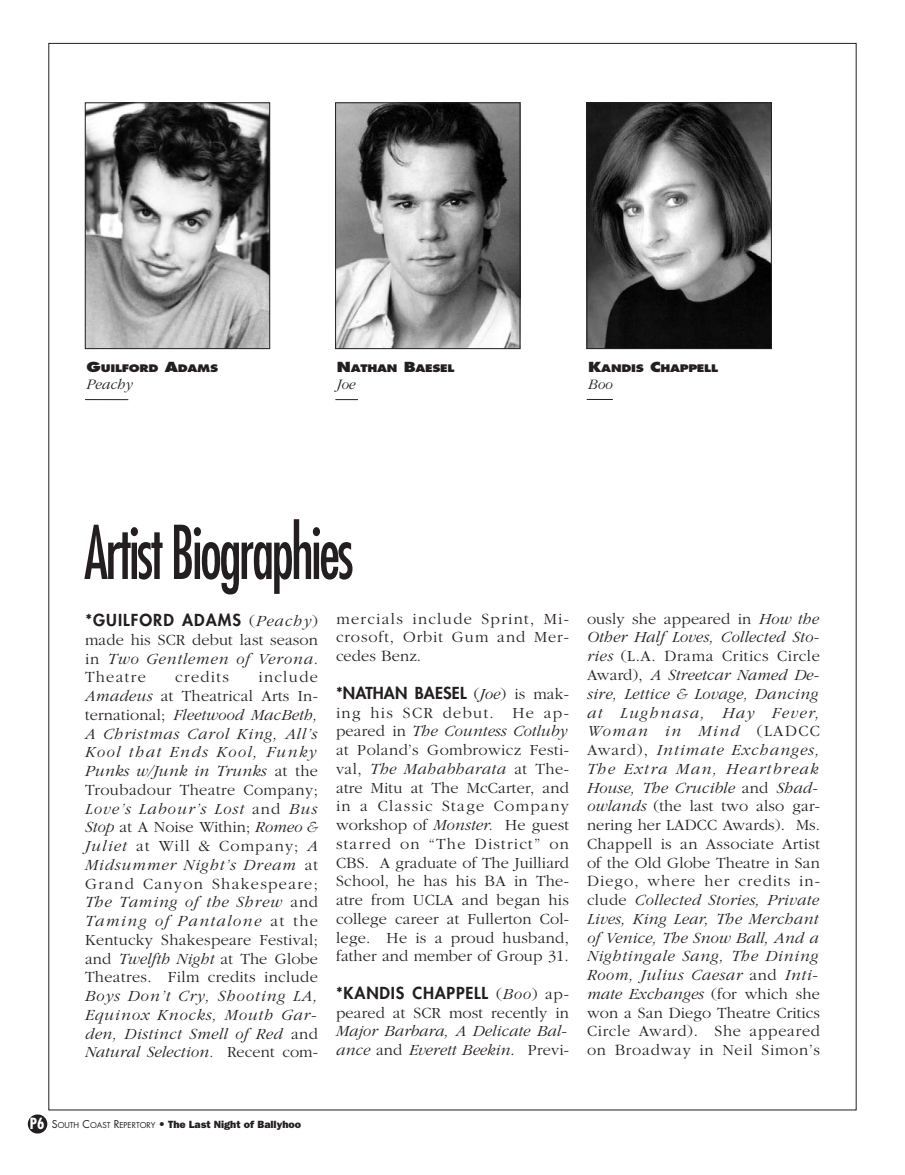
<style>
.page{position:relative;width:905px;height:1175px;background:#fff}
.page>*{position:absolute;margin:0;border:0;box-sizing:border-box;transform-origin:0 0}
.t1{font:condensed 72px "Futura";letter-spacing:-.04em;color:#231f20;scale:.8 1}
.t2{font:300 16.2px/18.8px "Garamond";letter-spacing:.015em;color:#231f20;text-align:justify}
.t3{font:italic 300 16.2px/18.8px "Garamond";letter-spacing:.02em;color:#231f20}
.t4{font:800 16.2px "Futura";letter-spacing:.05em;color:#231f20}
.t5{font:800 16.2px "Futura";letter-spacing:.01em;color:#231f20}
.t6{font:300 16.2px "Garamond";letter-spacing:.08em;color:#231f20}
.t7{font:italic 300 15px "Garamond";color:#231f20}
.t8{font:800 10.5px "Franklin Gothic";color:#231f20}
.t9{font:800 10.2px "Futura";letter-spacing:-.02em;color:#231f20;scale:1.2 1}
.s1{font-size:13.5px}
.s2{font-family:"Garamond";font-weight:300}
.s3{font-family:"Garamond";font-weight:300;font-style:italic}
.s4{font-style:italic}
.s5{font-style:normal}
.s6{font-family:"Futura";font-weight:700;font-stretch:condensed;font-size:15px;color:#fff}
.s7{font-family:"Futura";font-weight:400}
.s8{font-family:"Futura";font-weight:400;font-size:7.8px}
</style>
<div class="page">
<div style="left:28px;top:1114px;width:19px;height:19px;background:#231f20;border-radius:10px"></div>
<img style="left:337px;top:105px;width:181px;height:242px">
<div style="left:335px;top:103px;width:185px;height:246px;border:1px solid #231f20"></div>
<img style="left:588px;top:105px;width:181px;height:242px">
<div style="left:586px;top:103px;width:185px;height:246px;border:1px solid #231f20"></div>
<img style="left:87px;top:105px;width:181px;height:242px">
<div style="left:85px;top:103px;width:185px;height:246px;border:1px solid #231f20"></div>
<hr style="left:85px;top:399px;width:43px;height:1px;background:#231f20">
<svg style="left:586px;top:399px;width:26px;height:1px"></svg>
<svg style="left:335px;top:399px;width:23px;height:1px"></svg>
<p class="t9" style="left:87px;top:364px;width:111px"><span class="s1">G</span>UILFORD <span class="s1">A</span>DAMS</p>
<p class="t7" style="left:87px;top:378px;width:48px">Peachy</p>
<p class="t9" style="left:337px;top:364px;width:99px"><span class="s1">N</span>ATHAN <span class="s1">B</span>AESEL</p>
<p class="t7" style="left:337px;top:378px;width:20px">Joe</p>
<p class="t9" style="left:588px;top:364px;width:110px"><span class="s1">K</span>ANDIS <span class="s1">C</span>HAPPELL</p>
<p class="t7" style="left:588px;top:378px;width:26px">Boo</p>
<h1 class="t1" style="left:84px;top:519px;width:338px">Artist Biographies</h1>
<p class="t4" style="left:85px;top:612px;width:234px">*GUILFORD ADAMS <span class="s2">(</span><span class="s3">Peachy</span><span class="s2">)</span></p>
<p class="t2" style="left:85px;top:631px;width:234px">made his SCR debut last season in <span class="s4">Two Gentlemen of Verona</span>.<br>Theatre</p>
<p class="t2" style="left:85px;top:669px;width:234px;text-indent:173px">include <span class="s4">Amadeus</span> at Theatrical Arts In&shy;ternational; <span class="s4">Fleetwood MacBeth, A Christmas Carol King, All’s Kool that Ends Kool, Funky Punks w/Junk in Trunks</span> at the Troubadour Theatre Company; <span class="s4">Love’s Labour’s Lost</span> and <span class="s4">Bus Stop</span> at A Noise Within; <span class="s4">Romeo &amp; Juliet</span> at Will &amp; Company; <span class="s4">A Midsummer Night’s Dream</span> at Grand Canyon Shakespeare; <span class="s4">The Taming of the Shrew</span> and <span class="s4">Taming of Pantalone</span> at the Kentucky Shakespeare Festival; and <span class="s4">Twelfth Night</span> at The Globe Theatres. Film credits include</p>
<p class="t3" style="left:85px;top:988px;width:234px;text-align:justify">Boys Don’t Cry, Shooting LA, Equinox Knocks, Mouth Gar&shy;den, Distinct Smell of Red <span class="s5">and </span>Natural Selection. <span class="s5">Recent com-</span></p>
<p class="t6" style="left:175px;top:671px;width:55px">credits</p>
<p class="t2" style="left:336px;top:610px;width:234px">mercials include Sprint, Mi&shy;crosoft, Orbit Gum and Mer&shy;cedes Benz.</p>
<p class="t5" style="left:336px;top:685px;width:234px">*NATHAN BAESEL <span class="s2">(</span><span class="s3">Joe</span><span class="s2">) is mak-</span></p>
<p class="t2" style="left:336px;top:704px;width:234px">ing his SCR debut. He ap&shy;peared in <span class="s4">The Countess Cotluby </span>at Poland’s Gombrowicz Festi&shy;val, <span class="s4">The Mahabharata</span> at The&shy;atre Mitu at The McCarter, and in a Classic Stage Company workshop of <span class="s4">Monster.</span> He guest starred on “The District” on CBS. A graduate of The Juilliard School, he has his BA in The&shy;atre from UCLA and began his college career at Fullerton Col&shy;lege. He is a proud husband, father and member of Group 31.</p>
<p class="t4" style="left:336px;top:985px;width:234px">*KANDIS CHAPPELL <span class="s2">(</span><span class="s3">Boo</span><span class="s2">) ap-</span></p>
<p class="t2" style="left:336px;top:1004px;width:234px">peared at SCR most recently in</p>
<p class="t3" style="left:336px;top:1023px;width:234px">Major Barbara, A Delicate Bal&shy;ance <span class="s5">and</span> Everett Beekin<span class="s5">. Previ-</span></p>
<p class="t3" style="left:587px;top:610px;width:234px"><span class="s5">ously she appeared in</span> How the<br>Other Half Loves, Collected Sto&shy;ries <span class="s5">(L.A. Drama Critics Circle<br>Award),</span> A Streetcar Named De&shy;sire, Lettice &amp; Lovage, Dancing at Lughnasa, Hay Fever,<br>Woman in Mind <span class="s5">(LADCC<br>Award),</span> Intimate Exchanges,<br>The Extra Man, Heartbreak<br>House, The Crucible <span class="s5">and</span> Shad&shy;owlands <span class="s5">(the last two also gar&shy;nering her LADCC Awards). Ms.<br>Chappell is an Associate Artist of the Old Globe Theatre in San<br>Diego, where her credits in&shy;clude</span> Collected Stories, Private<br>Lives, King Lear, The Merchant of Venice, The Snow Ball, And a<br>Nightingale Sang, The Dining<br>Room, Julius Caesar <span class="s5">and</span> Inti&shy;mate Exchanges <span class="s5">(for which she won a San Diego Theatre Critics<br>Circle Award). She appeared on Broadway in Neil Simon’s</span></p>
<p class="t8" style="left:30px;top:1120px;width:273px"><span class="s6">P6</span> <span class="s7">S</span><span class="s8">OUTH</span> <span class="s7">C</span><span class="s8">OAST</span> <span class="s7">R</span><span class="s8">EPERTORY</span> <span class="s7">•</span> The Last Night of Ballyhoo</p>
</div>
